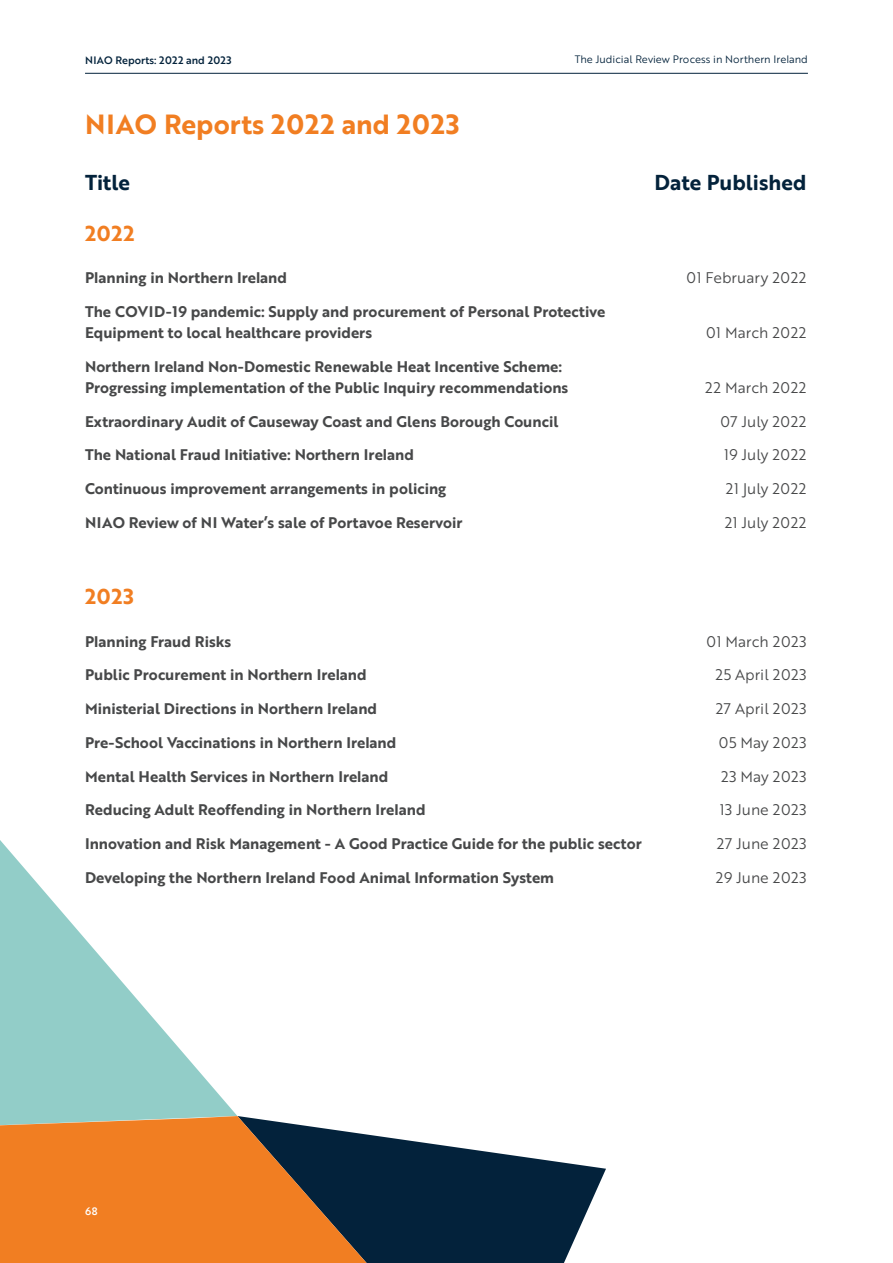
<style>
.page{position:relative;width:893px;height:1263px;background:#fff}
.page>*{position:absolute;margin:0;border:0;box-sizing:border-box;transform-origin:0 0}
.Heading_2{font:27px "Brother 1816 Bold";letter-spacing:.035em;color:#f17e22}
.Heading_3{font:21px "Brother 1816 Bold";color:#03223b}
.Heading_3-2{font:21px "Brother 1816 Bold";letter-spacing:.04em;color:#f17e22}
.Body_Copy_93{font:15px/21px "Brother 1816 Bold";color:#474849}
.Body_Copy_93-2{font:15px "Brother 1816 Book";letter-spacing:.035em;color:#474849}
.Body_Copy_93-3{font:15px "Brother 1816 Book";letter-spacing:.015em;color:#474849}
.Body_Copy_93-4{font:15px "Brother 1816 Book";color:#474849}
.t1{font:10.5px "Brother 1816 Book";color:#03223b}
.t2{font:10.5px "Brother 1816 Medium";letter-spacing:.025em;color:#03223b}
.t3{font:10.5px "Brother 1816 Medium";color:#fff}
</style>
<div class="page">
<svg style="left:367px;top:1134px;width:239px;height:129px;fill:#03223b"></svg>
<svg style="left:0;top:840px;width:237px;height:276px"></svg>
<svg style="left:0;top:1116px;width:367px;height:147px;background:#ca742e"></svg>
<hr style="left:85px;top:73px;width:723px;height:1px;background:#03223b">
<p class="t2" style="left:85px;top:52px;width:148px">NIAO Reports: 2022 and 2023</p>
<p class="t1" style="left:575px;top:52px;width:235px">The Judicial Review Process in Northern Ireland</p>
<p class="Heading_2" style="left:85px;top:104px;width:376px">NIAO Reports 2022 and 2023</p>
<p class="Heading_3" style="left:85px;top:166px;width:46px">Title</p>
<p class="Heading_3" style="left:654px;top:166px;width:154px">Date Published</p>
<p class="Heading_3-2" style="left:85px;top:218px;width:51px">2022</p>
<p class="Body_Copy_93" style="left:85px;top:267px;width:204px">Planning in Northern Ireland</p>
<p class="Body_Copy_93-4" style="left:686px;top:267px;width:122px">01 February 2022</p>
<p class="Body_Copy_93" style="left:85px;top:301px;width:522px">The COVID-19 pandemic: Supply and procurement of Personal Protective<br>Equipment to local healthcare providers</p>
<p class="Body_Copy_93-2" style="left:706px;top:322px;width:102px">01 March 2022</p>
<p class="Body_Copy_93" style="left:85px;top:355px;width:485px">Northern Ireland Non-Domestic Renewable Heat Incentive Scheme:<br>Progressing implementation of the Public Inquiry recommendations</p>
<p class="Body_Copy_93-2" style="left:705px;top:376px;width:103px">22 March 2022</p>
<p class="Body_Copy_93" style="left:85px;top:410px;width:475px">Extraordinary Audit of Causeway Coast and Glens Borough Council</p>
<p class="Body_Copy_93-2" style="left:720px;top:410px;width:88px">07 July 2022</p>
<p class="Body_Copy_93" style="left:85px;top:444px;width:330px">The National Fraud Initiative: Northern Ireland</p>
<p class="Body_Copy_93-2" style="left:724px;top:444px;width:84px">19 July 2022</p>
<p class="Body_Copy_93" style="left:85px;top:478px;width:363px">Continuous improvement arrangements in policing</p>
<p class="Body_Copy_93-2" style="left:726px;top:478px;width:82px">21 July 2022</p>
<p class="Body_Copy_93" style="left:85px;top:511px;width:379px">NIAO Review of NI Water’s sale of Portavoe Reservoir</p>
<p class="Body_Copy_93-2" style="left:725px;top:511px;width:83px">21 July 2022</p>
<p class="Heading_3-2" style="left:85px;top:581px;width:50px">2023</p>
<p class="Body_Copy_93" style="left:85px;top:630px;width:148px">Planning Fraud Risks</p>
<p class="Body_Copy_93-3" style="left:706px;top:630px;width:102px">01 March 2023</p>
<p class="Body_Copy_93" style="left:85px;top:664px;width:283px">Public Procurement in Northern Ireland</p>
<p class="Body_Copy_93-3" style="left:715px;top:664px;width:93px">25 April 2023</p>
<p class="Body_Copy_93" style="left:85px;top:698px;width:294px">Ministerial Directions in Northern Ireland</p>
<p class="Body_Copy_93-3" style="left:716px;top:698px;width:92px">27 April 2023</p>
<p class="Body_Copy_93" style="left:85px;top:731px;width:313px">Pre-School Vaccinations in Northern Ireland</p>
<p class="Body_Copy_93-2" style="left:719px;top:731px;width:89px">05 May 2023</p>
<p class="Body_Copy_93" style="left:85px;top:765px;width:305px">Mental Health Services in Northern Ireland</p>
<p class="Body_Copy_93-2" style="left:721px;top:765px;width:87px">23 May 2023</p>
<p class="Body_Copy_93" style="left:85px;top:799px;width:342px">Reducing Adult Reoffending in Northern Ireland</p>
<p class="Body_Copy_93-2" style="left:720px;top:799px;width:88px">13 June 2023</p>
<p class="Body_Copy_93" style="left:85px;top:833px;width:558px">Innovation and Risk Management - A Good Practice Guide for the public sector</p>
<p class="Body_Copy_93-2" style="left:717px;top:833px;width:91px">27 June 2023</p>
<p class="Body_Copy_93" style="left:85px;top:866px;width:470px">Developing the Northern Ireland Food Animal Information System</p>
<p class="Body_Copy_93-2" style="left:716px;top:866px;width:92px">29 June 2023</p>
<p class="t3" style="left:85px;top:1203px;width:14px">68</p>
</div>
